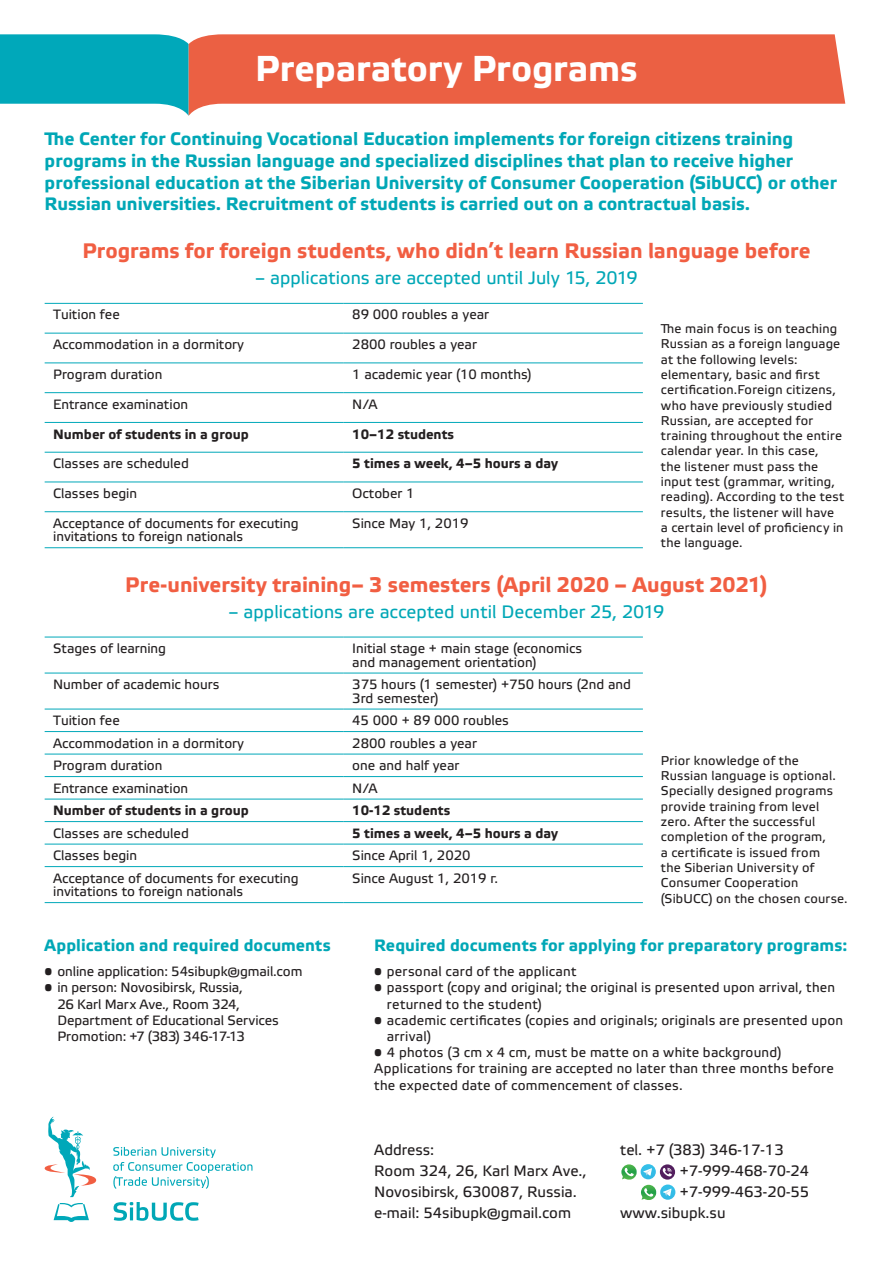
<style>
.page{position:relative;width:893px;height:1263px;background:#fff}
.page>*{position:absolute;margin:0;border:0;box-sizing:border-box;transform-origin:0 0}
.t1{font:700 36px "Etelka Text";color:#fff}
.t2{font:700 21px "Etelka Text";color:#f15e42}
.t3{font:700 18px/21.6px "Etelka Text";color:#00a7b6}
.t4{font:18px "Etelka Text";color:#00a7b6}
.t5{font:700 16.5px "Etelka Text";letter-spacing:.005em;color:#00a7b6}
._3фывуцкв{font:15px/21px "Etelka Text";color:#231f20}
.araewqr{font:13.5px/16.2px "Etelka Text";color:#231f20}
.araewqr-2{font:700 13.5px "Etelka Text";color:#231f20}
.t6{font:12.75px/15.3px "Etelka Text";letter-spacing:.015em;color:#231f20}
</style>
<div class="page">
<svg style="left:0;top:34px;width:189px;height:82px;background:#26b5c4"></svg>
<svg style="left:189px;top:34px;width:656px;height:82px;fill:#eb6043"></svg>
<svg style="left:45px;top:332px;width:598px;height:181px"></svg>
<hr style="left:45px;top:303px;width:299px;height:1px;background:#00a8b9">
<hr style="left:344px;top:303px;width:299px;height:1px;background:#00a8b9">
<hr style="left:45px;top:333px;width:299px;height:1px;background:#00a8b9">
<hr style="left:344px;top:333px;width:299px;height:1px;background:#00a8b9">
<hr style="left:45px;top:362px;width:299px;height:1px;background:#00a8b9">
<hr style="left:344px;top:362px;width:299px;height:1px;background:#00a8b9">
<hr style="left:45px;top:392px;width:299px;height:1px;background:#00a8b9">
<hr style="left:344px;top:392px;width:299px;height:1px;background:#00a8b9">
<hr style="left:45px;top:422px;width:299px;height:1px;background:#00a8b9">
<hr style="left:344px;top:422px;width:299px;height:1px;background:#00a8b9">
<hr style="left:45px;top:452px;width:299px;height:1px;background:#00a8b9">
<hr style="left:344px;top:452px;width:299px;height:1px;background:#00a8b9">
<hr style="left:45px;top:482px;width:299px;height:1px;background:#00a8b9">
<hr style="left:344px;top:482px;width:299px;height:1px;background:#00a8b9">
<hr style="left:45px;top:511px;width:299px;height:1px;background:#00a8b9">
<hr style="left:344px;top:511px;width:299px;height:1px;background:#00a8b9">
<hr style="left:45px;top:547px;width:299px;height:1px;background:#00a8b9">
<hr style="left:344px;top:547px;width:299px;height:1px;background:#00a8b9">
<svg style="left:45px;top:672px;width:598px;height:196px"></svg>
<hr style="left:45px;top:637px;width:299px;height:1px;background:#00a8b9">
<hr style="left:344px;top:637px;width:299px;height:1px;background:#00a8b9">
<hr style="left:45px;top:673px;width:299px;height:1px;background:#00a8b9">
<hr style="left:344px;top:673px;width:299px;height:1px;background:#00a8b9">
<hr style="left:45px;top:709px;width:299px;height:1px;background:#00a8b9">
<hr style="left:344px;top:709px;width:299px;height:1px;background:#00a8b9">
<hr style="left:45px;top:731px;width:299px;height:1px;background:#00a8b9">
<hr style="left:344px;top:731px;width:299px;height:1px;background:#00a8b9">
<hr style="left:45px;top:754px;width:299px;height:1px;background:#00a8b9">
<hr style="left:344px;top:754px;width:299px;height:1px;background:#00a8b9">
<hr style="left:45px;top:776px;width:299px;height:1px;background:#00a8b9">
<hr style="left:344px;top:776px;width:299px;height:1px;background:#00a8b9">
<hr style="left:45px;top:799px;width:299px;height:1px;background:#00a8b9">
<hr style="left:344px;top:799px;width:299px;height:1px;background:#00a8b9">
<hr style="left:45px;top:821px;width:299px;height:1px;background:#00a8b9">
<hr style="left:344px;top:821px;width:299px;height:1px;background:#00a8b9">
<hr style="left:45px;top:844px;width:299px;height:1px;background:#00a8b9">
<hr style="left:344px;top:844px;width:299px;height:1px;background:#00a8b9">
<hr style="left:45px;top:866px;width:299px;height:1px;background:#00a8b9">
<hr style="left:344px;top:866px;width:299px;height:1px;background:#00a8b9">
<hr style="left:45px;top:902px;width:299px;height:1px;background:#00a8b9">
<hr style="left:344px;top:902px;width:299px;height:1px;background:#00a8b9">
<svg style="left:641px;top:1164px;width:15px;height:15px"></svg>
<svg style="left:643px;top:1168px;width:9px;height:8px"></svg>
<svg style="left:660px;top:1184px;width:15px;height:16px"></svg>
<svg style="left:663px;top:1188px;width:8px;height:8px"></svg>
<img style="left:621px;top:1164px;width:16px;height:15px">
<svg style="left:625px;top:1168px;width:9px;height:8px"></svg>
<img style="left:641px;top:1185px;width:15px;height:15px">
<svg style="left:644px;top:1188px;width:9px;height:9px"></svg>
<svg style="left:660px;top:1164px;width:15px;height:15px"></svg>
<svg style="left:663px;top:1168px;width:9px;height:8px"></svg>
<svg style="left:54px;top:1203px;width:35px;height:19px"></svg>
<svg style="left:44px;top:1116px;width:53px;height:81px"></svg>
<svg style="left:113px;top:1147px;width:139px;height:42px"></svg>
<svg style="left:114px;top:1202px;width:85px;height:19px"></svg>
<p class="t1" style="left:255px;top:48px;width:384px">Preparatory Programs</p>
<p class="t3" style="left:45px;top:129px;width:794px">The Center for Continuing Vocational Education implements for foreign citizens training programs in the Russian language and specialized disciplines that plan to receive higher professional education at the Siberian University of Consumer Cooperation (SibUCC) or other Russian universities. Recruitment of students is carried out on a contractual basis.</p>
<p class="t2" style="left:82px;top:239px;width:730px">Programs for foreign students, who didn’t learn Russian language before</p>
<p class="t4" style="left:255px;top:268px;width:384px">– applications are accepted until July 15, 2019</p>
<p class="araewqr" style="left:53px;top:307px;width:68px">Tuition fee</p>
<p class="araewqr" style="left:352px;top:307px;width:138px">89 000 roubles a year</p>
<p class="araewqr" style="left:53px;top:337px;width:192px">Accommodation in a dormitory</p>
<p class="araewqr" style="left:352px;top:337px;width:126px">2800 roubles a year</p>
<p class="araewqr" style="left:53px;top:367px;width:111px">Program duration</p>
<p class="araewqr" style="left:352px;top:367px;width:181px">1 academic year (10 months)</p>
<p class="araewqr" style="left:53px;top:397px;width:137px">Entrance examination</p>
<p class="araewqr" style="left:352px;top:397px;width:27px">N/A</p>
<p class="araewqr-2" style="left:53px;top:426px;width:197px">Number of students in a group</p>
<p class="araewqr-2" style="left:352px;top:426px;width:103px">10–12 students</p>
<p class="araewqr" style="left:53px;top:456px;width:137px">Classes are scheduled</p>
<p class="araewqr-2" style="left:352px;top:456px;width:207px">5 times a week, 4–5 hours a day</p>
<p class="araewqr" style="left:53px;top:486px;width:86px">Classes begin</p>
<p class="araewqr" style="left:352px;top:486px;width:64px">October 1</p>
<p class="araewqr" style="left:53px;top:517px;width:247px;line-height:13.5px">Acceptance of documents for executing invitations to foreign nationals</p>
<p class="araewqr" style="left:352px;top:516px;width:118px">Since May 1, 2019</p>
<p class="t6" style="left:661px;top:322px;width:185px">The main focus is on teaching<br>Russian as a foreign language at the following levels: elementary, basic and first certification.Foreign citizens, who have previously studied<br>Russian, are accepted for training throughout the entire calendar year. In this case,<br>the listener must pass the input test (grammar, writing, reading). According to the test results, the listener will have a certain level of proficiency in the language.</p>
<p class="t2" style="left:125px;top:573px;width:644px">Pre-university training– 3 semesters (April 2020 – August 2021)</p>
<p class="t4" style="left:229px;top:601px;width:437px">– applications are accepted until December 25, 2019</p>
<p class="araewqr" style="left:53px;top:641px;width:114px">Stages of learning</p>
<p class="araewqr" style="left:352px;top:642px;width:231px;line-height:13.5px">Initial stage + main stage (economics and management orientation)</p>
<p class="araewqr" style="left:53px;top:677px;width:168px">Number of academic hours</p>
<p class="araewqr" style="left:352px;top:678px;width:280px;line-height:13.5px">375 hours (1 semester) +750 hours (2nd and<br>3rd semester)</p>
<p class="araewqr" style="left:53px;top:713px;width:68px">Tuition fee</p>
<p class="araewqr" style="left:352px;top:713px;width:158px">45 000 + 89 000 roubles</p>
<p class="araewqr" style="left:53px;top:735px;width:192px">Accommodation in a dormitory</p>
<p class="araewqr" style="left:352px;top:735px;width:126px">2800 roubles a year</p>
<p class="araewqr" style="left:53px;top:758px;width:111px">Program duration</p>
<p class="araewqr" style="left:352px;top:758px;width:109px">one and half year</p>
<p class="araewqr" style="left:53px;top:780px;width:137px">Entrance examination</p>
<p class="araewqr" style="left:352px;top:780px;width:27px">N/A</p>
<p class="araewqr-2" style="left:53px;top:803px;width:197px">Number of students in a group</p>
<p class="araewqr-2" style="left:352px;top:803px;width:99px">10-12 students</p>
<p class="araewqr" style="left:53px;top:825px;width:137px">Classes are scheduled</p>
<p class="araewqr-2" style="left:352px;top:825px;width:207px">5 times a week, 4–5 hours a day</p>
<p class="araewqr" style="left:53px;top:848px;width:86px">Classes begin</p>
<p class="araewqr" style="left:352px;top:848px;width:120px">Since April 1, 2020</p>
<p class="araewqr" style="left:53px;top:872px;width:247px;line-height:13.5px">Acceptance of documents for executing invitations to foreign nationals</p>
<p class="araewqr" style="left:352px;top:870px;width:147px">Since August 1, 2019 г.</p>
<p class="t6" style="left:661px;top:753px;width:188px">Prior knowledge of the<br>Russian language is optional.<br>Specially designed programs provide training from level zero. After the successful completion of the program,<br>a certificate is issued from<br>the Siberian University of<br>Consumer Cooperation (SibUCC) on the chosen course.</p>
<p class="t5" style="left:45px;top:935px;width:288px">Application and required documents</p>
<p class="t5" style="left:374px;top:935px;width:475px">Required documents for applying for preparatory programs:</p>
<p class="araewqr" style="left:45px;top:964px;width:259px">• online application: 54sibupk@gmail.com</p>
<p class="araewqr" style="left:57px;top:980px;width:223px;text-indent:-13px">• in person: Novosibirsk, Russia,<br>26 Karl Marx Ave., Room 324,<br>Department of Educational Services<br>Promotion: +7 (383) 346-17-13</p>
<p class="araewqr" style="left:374px;top:964px;width:204px">• personal card of the applicant</p>
<p class="araewqr" style="left:387px;top:980px;width:450px;text-indent:-13px">• passport (copy and original; the original is presented upon arrival, then returned to the student)</p>
<p class="araewqr" style="left:387px;top:1012px;width:458px;text-indent:-13px">• academic certificates (copies and originals; originals are presented upon arrival)</p>
<p class="araewqr" style="left:374px;top:1045px;width:409px">• 4 photos (3 cm x 4 cm, must be matte on a white background)</p>
<p class="araewqr" style="left:374px;top:1061px;width:461px">Applications for training are accepted no later than three months before the expected date of commencement of classes.</p>
<p class="_3фывуцкв" style="left:374px;top:1140px;width:214px">Address:<br>Room 324, 26, Karl Marx Ave.,<br>Novosibirsk, 630087, Russia.</p>
<p class="_3фывуцкв" style="left:374px;top:1203px;width:198px">e-mail: 54sibupk@gmail.com</p>
<p class="_3фывуцкв" style="left:620px;top:1140px;width:165px">tel. +7 (383) 346-17-13</p>
<p class="_3фывуцкв" style="left:680px;top:1161px;width:131px">+7-999-468-70-24</p>
<p class="_3фывуцкв" style="left:680px;top:1182px;width:131px">+7-999-463-20-55</p>
<p class="_3фывуцкв" style="left:620px;top:1203px;width:107px">www.sibupk.su</p>
</div>
